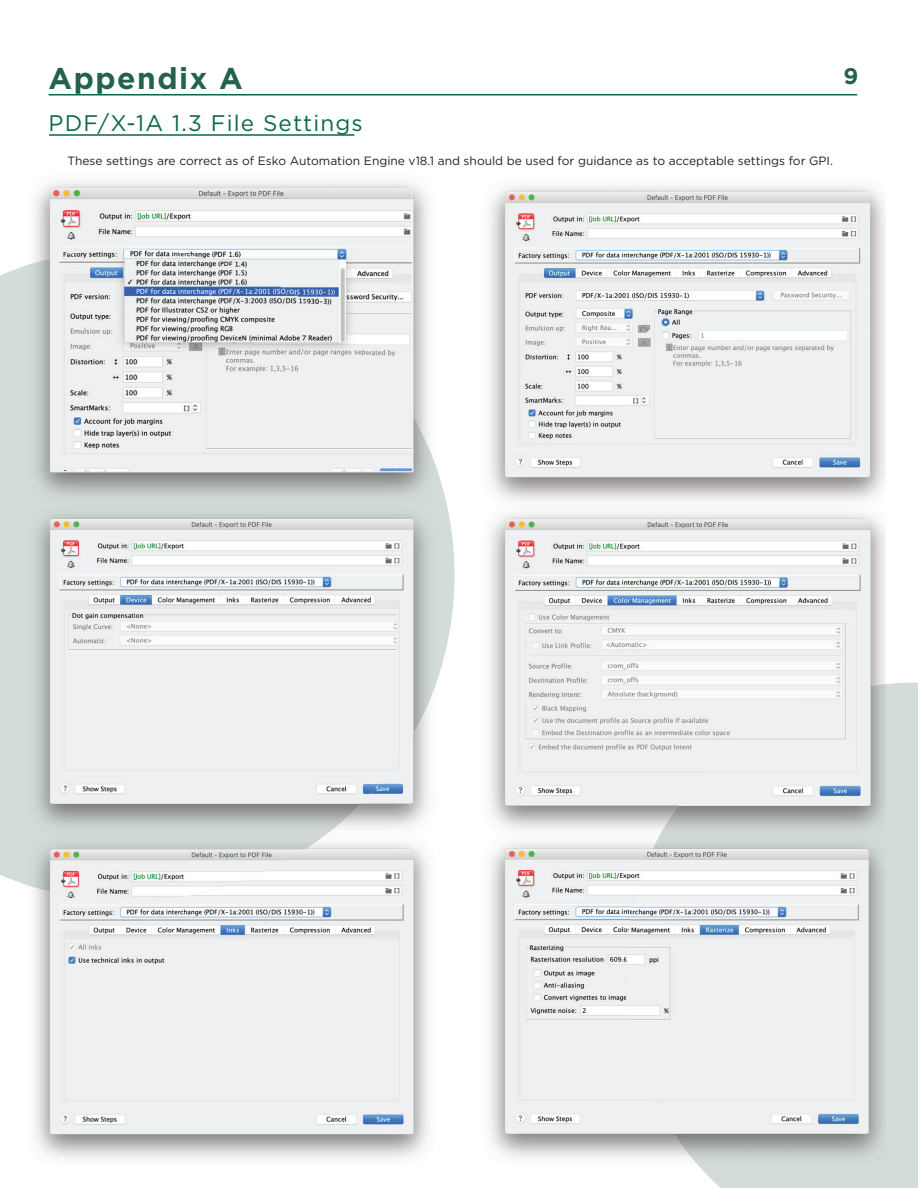
<style>
.page{position:relative;width:918px;height:1188px;background:#fff}
.page>*{position:absolute;margin:0;border:0;box-sizing:border-box;transform-origin:0 0}
.t1{font:700 30px "Gotham";letter-spacing:.05em;color:#246349}
.t2{font:22.5px "Gotham";letter-spacing:.05em;color:#0b674c}
.t3{font:700 22.5px "Gotham";color:#246349}
.t4{font:12px "Gotham";color:#231f20}
</style>
<div class="page">
<div style="left:697px;top:683px;width:221px;height:505px;background:#d3dcd6"></div>
<svg style="left:0;top:266px;width:455px;height:618px;fill:#d3dcd6"></svg>
<img style="left:490px;top:185px;width:396px;height:645px">
<img style="left:35px;top:181px;width:394px;height:78px">
<img style="left:23px;top:259px;width:417px;height:899px">
<hr style="left:49px;top:94px;width:808px;height:2px;background:#0b674c">
<hr style="left:49px;top:134px;width:305px;height:2px;background:#0b674c">
<img style="left:50px;top:188px;width:362px;height:61px">
<img style="left:50px;top:249px;width:362px;height:222px">
<img style="left:330px;top:673px;width:110px;height:158px">
<div style="left:23px;top:501px;width:417px;height:7px;background:#d0d9d3"></div>
<img style="left:662px;top:684px;width:224px;height:147px">
<img style="left:490px;top:501px;width:396px;height:7px">
<img style="left:23px;top:836px;width:301px;height:65px">
<img style="left:330px;top:831px;width:110px;height:5px">
<div style="left:23px;top:831px;width:307px;height:5px;background:#d0d9d3"></div>
<img style="left:490px;top:842px;width:135px;height:316px">
<img style="left:625px;top:836px;width:261px;height:328px">
<img style="left:659px;top:831px;width:227px;height:5px">
<h1 class="t1" style="left:49px;top:59px;width:196px">Appendix A</h1>
<h2 class="t2" style="left:49px;top:109px;width:316px">PDF/X-1A 1.3 File Settings</h2>
<p class="t4" style="left:68px;top:153px;width:767px">These settings are correct as of Esko Automation Engine v18.1 and should be used for guidance as to acceptable settings for GPI.</p>
<h2 class="t3" style="left:844px;top:61px;width:16px">9</h2>
</div>
